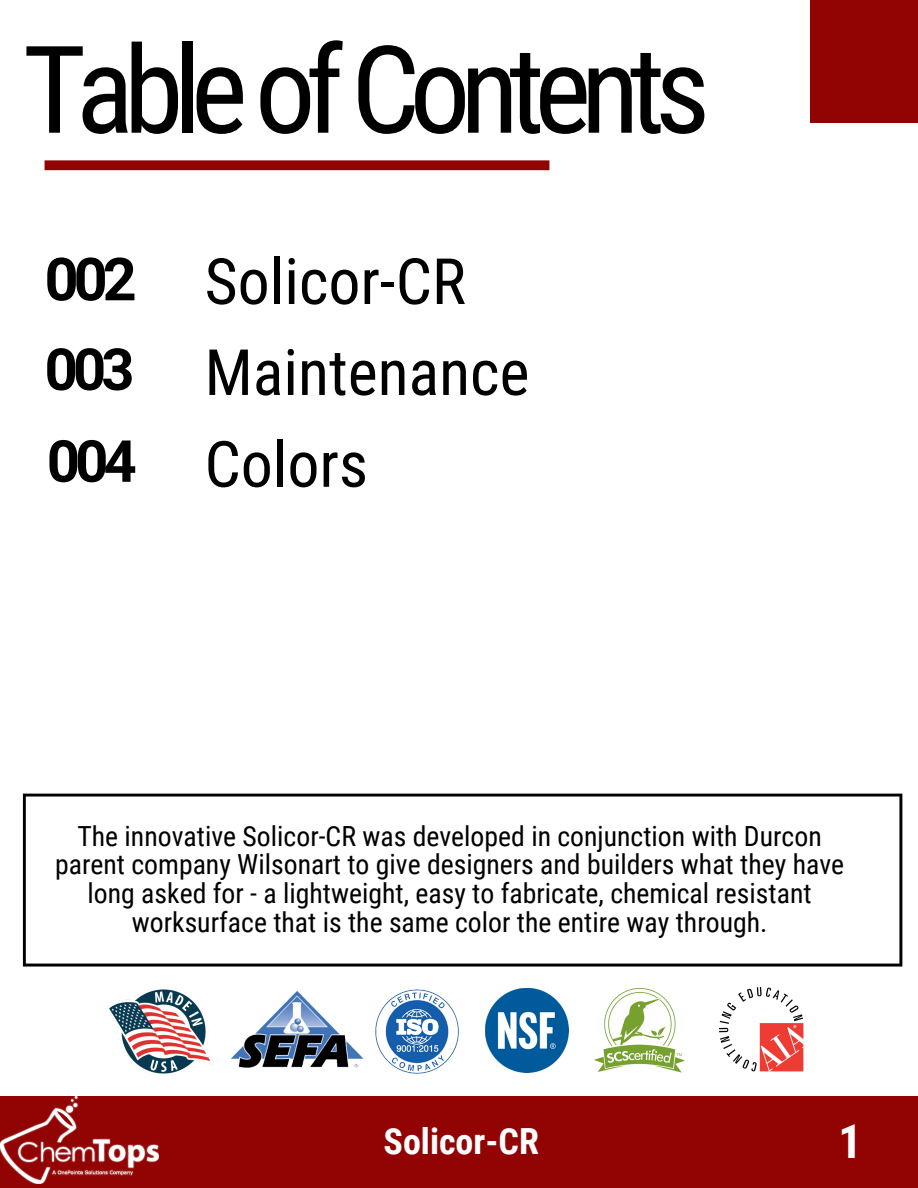
<style>
.page{position:relative;width:918px;height:1188px;background:#fff}
.page>*{position:absolute;margin:0;border:0;box-sizing:border-box;transform-origin:0 0}
.t1{font:121.5px "Roboto Condensed";letter-spacing:-.085em;color:#000}
.t2{font:63.9px "Roboto Condensed";color:#000}
.t3{font:700 59.4px "Roboto";color:#000}
.t4{font:700 58.05px/91.8px "Roboto";letter-spacing:-.085em;color:#000}
.t5{font:700 46.65px "Roboto Condensed";color:#fff}
.t6{font:700 36px "Roboto Condensed";color:#fff}
.t7{font:27.75px/28.8px "Roboto Condensed";color:#000;text-align:center}
</style>
<div class="page">
<div style="left:0;top:1096px;width:918px;height:92px;background:#920403"></div>
<img style="left:0;top:1096px;width:159px;height:88px">
<div style="left:810px;top:0;width:108px;height:123px;background:#920403"></div>
<svg style="left:45px;top:160px;width:504px;height:10px;background:#960d0c"></svg>
<img style="left:231px;top:990px;width:118px;height:78px">
<img style="left:109px;top:987px;width:104px;height:87px">
<img style="left:349px;top:989px;width:220px;height:85px">
<img style="left:719px;top:987px;width:85px;height:85px">
<img style="left:594px;top:988px;width:91px;height:85px">
<svg style="left:23px;top:794px;width:879px;height:173px"></svg>
<h1 class="t1" style="left:23px;top:20px;width:689px">TableofContents</h1>
<h3 class="t3" style="left:45px;top:245px;width:94px">002</h3>
<h3 class="t4" style="left:45px;top:324px;width:94px">003<br>004</h3>
<h2 class="t2" style="left:205px;top:245px;width:263px">Solicor-CR</h2>
<h2 class="t2" style="left:205px;top:336px;width:326px">Maintenance</h2>
<h2 class="t2" style="left:205px;top:428px;width:165px">Colors</h2>
<p class="t7" style="left:55px;top:822px;width:791px">The innovative Solicor-CR was developed in conjunction with Durcon parent company Wilsonart to give designers and builders what they have long asked for - a lightweight, easy to fabricate, chemical resistant worksurface that is the same color the entire way through.</p>
<p class="t6" style="left:384px;top:1121px;width:157px">Solicor-CR</p>
<h3 class="t5" style="left:838px;top:1115px;width:25px">1</h3>
</div>
